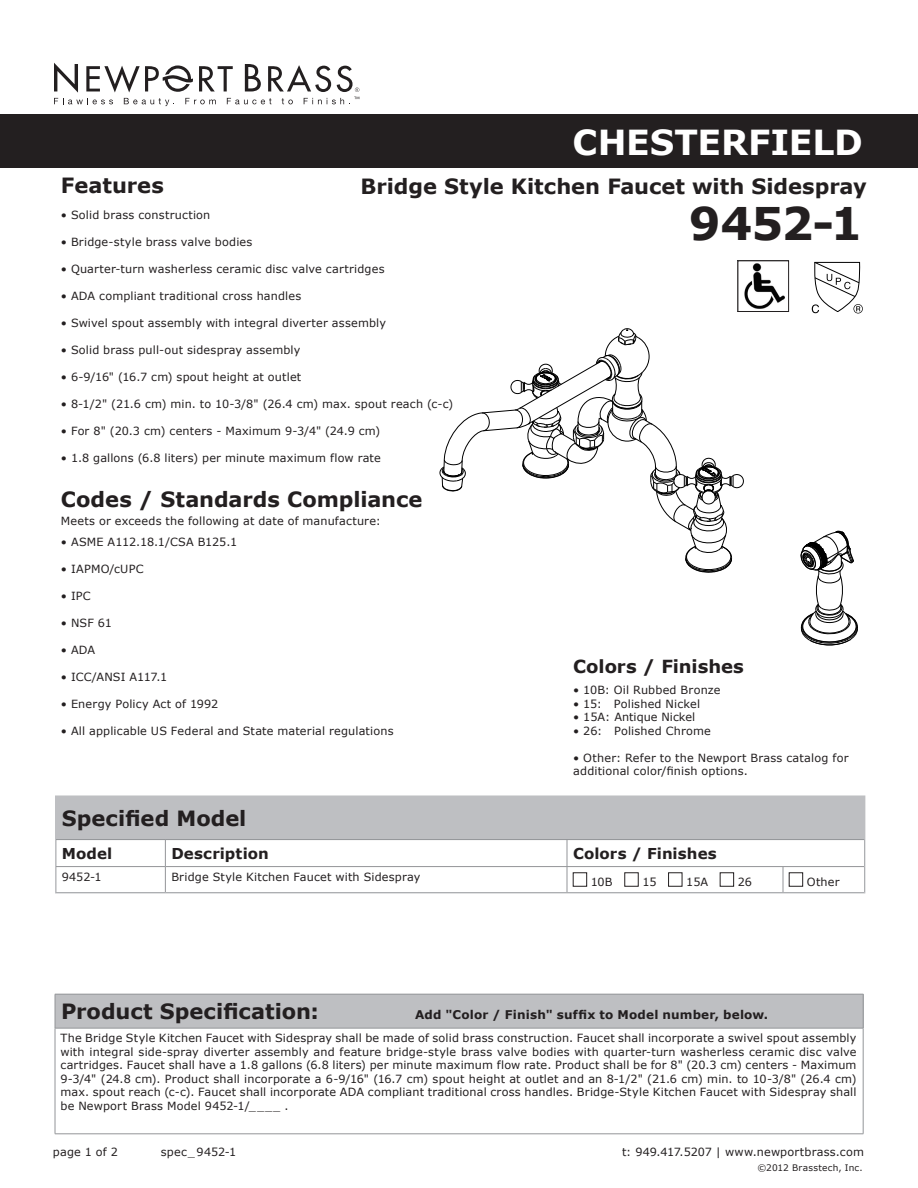
<style>
.page{position:relative;width:918px;height:1188px;background:#fff}
.page>*{position:absolute;margin:0;border:0;box-sizing:border-box;transform-origin:0 0}
.t1{font:700 45px "Verdana";color:#231f20}
.t2{font:700 34.5px "Verdana";letter-spacing:-.005em;color:#fff}
.t3{font:700 21px "Verdana";color:#231f20}
.t4{font:700 18px "Verdana";letter-spacing:-.005em;color:#231f20}
.t5{font:700 15px "Verdana";letter-spacing:.005em;color:#231f20}
.t6{font:700 12px "Verdana";letter-spacing:.015em;color:#231f20}
.t7{font:11.25px/13.5px "Verdana";letter-spacing:.015em;color:#231f20}
.t8{font:9px "Verdana";letter-spacing:.025em;color:#231f20}
</style>
<div class="page">
<div style="left:0;top:114px;width:918px;height:54px;background:#231f20"></div>
<svg style="left:812px;top:261px;width:51px;height:52px"></svg>
<img style="left:744px;top:263px;width:41px;height:46px">
<div style="left:738px;top:261px;width:51px;height:51px;border:1px solid #231f20"></div>
<div style="left:55px;top:994px;width:808px;height:34px;background:#bebfc2"></div>
<hr style="left:55px;top:994px;width:808px;height:1px;background:#939598">
<hr style="left:55px;top:994px;width:1px;height:34px;background:#939598">
<hr style="left:863px;top:994px;width:1px;height:34px;background:#939598">
<hr style="left:55px;top:1028px;width:808px;height:1px;background:#939598">
<hr style="left:55px;top:1028px;width:1px;height:106px;background:#939598">
<hr style="left:863px;top:1028px;width:1px;height:106px;background:#939598">
<hr style="left:55px;top:1134px;width:808px;height:1px;background:#939598">
<div style="left:56px;top:796px;width:809px;height:44px;background:#bebfc2"></div>
<hr style="left:56px;top:839px;width:109px;height:1px;background:#939598">
<hr style="left:165px;top:839px;width:402px;height:1px;background:#939598">
<hr style="left:567px;top:839px;width:216px;height:1px;background:#939598">
<hr style="left:783px;top:839px;width:82px;height:1px;background:#939598">
<hr style="left:56px;top:866px;width:109px;height:1px;background:#939598">
<hr style="left:165px;top:866px;width:402px;height:1px;background:#939598">
<hr style="left:567px;top:866px;width:216px;height:1px;background:#939598">
<hr style="left:783px;top:866px;width:82px;height:1px;background:#939598">
<svg style="left:165px;top:840px;width:1px;height:51px"></svg>
<svg style="left:567px;top:840px;width:1px;height:51px"></svg>
<svg style="left:783px;top:867px;width:1px;height:24px"></svg>
<div style="left:573px;top:873px;width:14px;height:13px;border:1px solid #231f20"></div>
<div style="left:720px;top:873px;width:14px;height:13px;border:1px solid #231f20"></div>
<div style="left:789px;top:873px;width:14px;height:13px;border:1px solid #231f20"></div>
<div style="left:55px;top:796px;width:810px;height:97px;border:1px solid #bebfc2"></div>
<svg style="left:54px;top:63px;width:305px;height:43px"></svg>
<svg style="left:800px;top:530px;width:58px;height:116px"></svg>
<svg style="left:439px;top:328px;width:305px;height:245px"></svg>
<h2 class="t2" style="left:573px;top:121px;width:292px">CHESTERFIELD</h2>
<h3 class="t3" style="left:361px;top:173px;width:508px">Bridge Style Kitchen Faucet with Sidespray</h3>
<h3 class="t3" style="left:61px;top:172px;width:105px">Features</h3>
<p class="t7" style="left:61px;top:208px;width:151px">• Solid brass construction</p>
<p class="t7" style="left:61px;top:235px;width:193px">• Bridge-style brass valve bodies</p>
<p class="t7" style="left:61px;top:262px;width:325px">• Quarter-turn washerless ceramic disc valve cartridges</p>
<p class="t7" style="left:61px;top:289px;width:242px">• ADA compliant traditional cross handles</p>
<p class="t7" style="left:61px;top:316px;width:327px">• Swivel spout assembly with integral diverter assembly</p>
<p class="t7" style="left:61px;top:343px;width:241px">• Solid brass pull-out sidespray assembly</p>
<p class="t7" style="left:61px;top:370px;width:242px">• 6-9/16" (16.7 cm) spout height at outlet</p>
<p class="t7" style="left:61px;top:397px;width:394px">• 8-1/2" (21.6 cm) min. to 10-3/8" (26.4 cm) max. spout reach (c-c)</p>
<p class="t7" style="left:61px;top:424px;width:321px">• For 8" (20.3 cm) centers - Maximum 9-3/4" (24.9 cm)</p>
<p class="t7" style="left:61px;top:451px;width:322px">• 1.8 gallons (6.8 liters) per minute maximum flow rate</p>
<h3 class="t3" style="left:61px;top:486px;width:363px">Codes / Standards Compliance</h3>
<p class="t7" style="left:61px;top:514px;width:321px">Meets or exceeds the following at date of manufacture:</p>
<p class="t7" style="left:61px;top:535px;width:178px">• ASME A112.18.1/CSA B125.1</p>
<p class="t7" style="left:61px;top:562px;width:84px">• IAPMO/cUPC</p>
<p class="t7" style="left:61px;top:589px;width:31px">• IPC</p>
<p class="t7" style="left:61px;top:616px;width:52px">• NSF 61</p>
<p class="t7" style="left:61px;top:643px;width:36px">• ADA</p>
<p class="t7" style="left:61px;top:670px;width:108px">• ICC/ANSI A117.1</p>
<p class="t7" style="left:61px;top:697px;width:159px">• Energy Policy Act of 1992</p>
<p class="t7" style="left:61px;top:724px;width:334px">• All applicable US Federal and State material regulations</p>
<h1 class="t1" style="left:689px;top:195px;width:175px">9452-1</h1>
<h3 class="t4" style="left:573px;top:655px;width:172px">Colors / Finishes</h3>
<p class="t7" style="left:573px;top:683px;width:149px">• 10B: Oil Rubbed Bronze</p>
<p class="t7" style="left:573px;top:696px;width:128px">• 15: Polished Nickel</p>
<p class="t7" style="left:573px;top:710px;width:124px">• 15A: Antique Nickel</p>
<p class="t7" style="left:573px;top:723px;width:139px">• 26: Polished Chrome</p>
<p class="t7" style="left:573px;top:750px;width:277px">• Other: Refer to the Newport Brass catalog for additional color/finish options.</p>
<h3 class="t3" style="left:62px;top:805px;width:186px">Specified Model</h3>
<h3 class="t5" style="left:62px;top:844px;width:52px">Model</h3>
<h3 class="t5" style="left:171px;top:844px;width:99px">Description</h3>
<h3 class="t5" style="left:573px;top:844px;width:145px">Colors / Finishes</h3>
<p class="t7" style="left:62px;top:870px;width:41px">9452-1</p>
<p class="t7" style="left:171px;top:870px;width:251px">Bridge Style Kitchen Faucet with Sidespray</p>
<p class="t7" style="left:591px;top:875px;width:23px">10B</p>
<p class="t7" style="left:642px;top:875px;width:16px">15</p>
<p class="t7" style="left:686px;top:875px;width:24px">15A</p>
<p class="t7" style="left:738px;top:875px;width:16px">26</p>
<p class="t7" style="left:807px;top:875px;width:34px">Other</p>
<h3 class="t3" style="left:61px;top:998px;width:259px">Product Specification:</h3>
<p class="t6" style="left:415px;top:1007px;width:355px">Add "Color / Finish" suffix to Model number, below.</p>
<p class="t7" style="left:60px;top:1031px;width:798px;text-align:justify">The Bridge Style Kitchen Faucet with Sidespray shall be made of solid brass construction. Faucet shall incorporate a swivel spout assembly with integral side-spray diverter assembly and feature bridge-style brass valve bodies with quarter-turn washerless ceramic disc valve cartridges. Faucet shall have a 1.8 gallons (6.8 liters) per minute maximum flow rate. Product shall be for 8" (20.3 cm) centers - Maximum 9-3/4" (24.8 cm). Product shall incorporate a 6-9/16" (16.7 cm) spout height at outlet and an 8-1/2" (21.6 cm) min. to 10-3/8" (26.4 cm) max. spout reach (c-c). Faucet shall incorporate ADA compliant traditional cross handles. Bridge-Style Kitchen Faucet with Sidespray shall be Newport Brass Model 9452-1/____ .</p>
<p class="t7" style="left:53px;top:1144px;width:67px">page 1 of 2</p>
<p class="t7" style="left:161px;top:1144px;width:77px">spec_9452-1</p>
<p class="t7" style="left:622px;top:1144px;width:243px">t: 949.417.5207 | www.newportbrass.com</p>
<p class="t8" style="left:757px;top:1162px;width:107px">©2012 Brasstech, Inc.</p>
</div>
